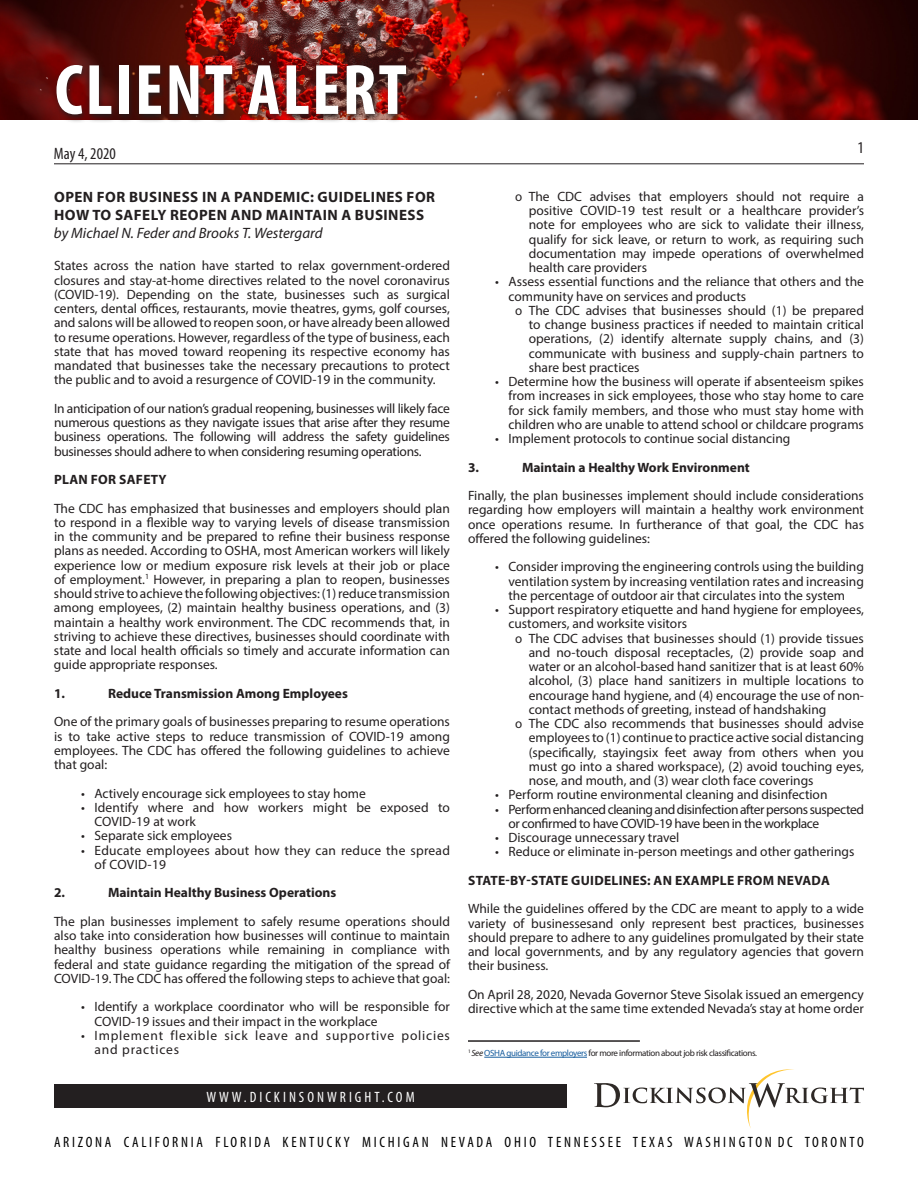
<style>
.page{position:relative;width:918px;height:1188px;background:#fff}
.page>*{position:absolute;margin:0;border:0;box-sizing:border-box;transform-origin:0 0}
.t1{font:700 condensed 72px "Myriad Pro";letter-spacing:.03em;color:#fff}
.t2{font:condensed 16.5px "Myriad Pro";color:#231f20}
.t3{font:condensed 15px "Myriad Pro";letter-spacing:.18em;color:#000}
.t4{font:700 15px/18px "Myriad Pro";letter-spacing:.03em;color:#231f20}
.t5{font:italic 15px "Myriad Pro";color:#231f20}
.t6{font:condensed 15px "Myriad Pro";letter-spacing:.2em;color:#fff}
.t7{font:13.5px/14.2px "Myriad Pro";color:#231f20;text-align:justify}
.t8{font:13.5px/14.2px "Myriad Pro";letter-spacing:-.03em;color:#231f20}
.t9{font:700 13.5px "Myriad Pro";color:#231f20}
.t10{font:13.5px/14.2px "Myriad Pro";letter-spacing:.06em;color:#231f20}
.t11{font:700 13.5px "Myriad Pro";letter-spacing:.02em;color:#231f20}
.t12{font:13.5px/14.2px "Myriad Pro";letter-spacing:.02em;color:#231f20}
.t13{font:9px "Myriad Pro";letter-spacing:-.04em;color:#231f20}
.s1{font-style:italic}
.s2{color:#175d9e}
</style>
<div class="page">
<div style="left:54px;top:1084px;width:513px;height:24px;background:#231f20"></div>
<svg style="left:594px;top:1069px;width:270px;height:59px"></svg>
<hr style="left:54px;top:163px;width:810px;height:1px;background:#231f20">
<img style="left:0;top:0;width:918px;height:120px">
<img style="left:52px;top:61px;width:362px;height:61px">
<hr style="left:484px;top:1057px;width:103px;height:1px;background:#175d9e">
<hr style="left:468px;top:1040px;width:172px;height:2px;background:#231f20">
<p class="t1" style="left:55px;top:45px;width:354px">CLIENT ALERT</p>
<p class="t2" style="left:54px;top:144px;width:63px">May 4, 2020</p>
<p class="t4" style="left:54px;top:188px;width:382px">OPEN FOR BUSINESS IN A PANDEMIC: GUIDELINES FOR<br>HOW TO SAFELY REOPEN AND MAINTAIN A BUSINESS</p>
<p class="t5" style="left:54px;top:224px;width:270px">by Michael N. Feder and Brooks T. Westergard</p>
<p class="t7" style="left:54px;top:258px;width:398px">States across the nation have started to relax government-ordered closures and stay-at-home directives related to the novel coronavirus (COVID-19). Depending on the state, businesses such as surgical centers, dental offices, restaurants, movie theatres, gyms, golf courses, and salons will be allowed to reopen soon, or have already been allowed to resume operations. However, regardless of the type of business, each state that has moved toward reopening its respective economy has mandated that businesses take the necessary precautions to protect the public and to avoid a resurgence of COVID-19 in the community.</p>
<p class="t7" style="left:54px;top:401px;width:398px">In anticipation of our nation’s gradual reopening, businesses will likely face numerous questions as they navigate issues that arise after they resume business operations. The following will address the safety guidelines businesses should adhere to when considering resuming operations.</p>
<p class="t11" style="left:54px;top:471px;width:114px">PLAN FOR SAFETY</p>
<p class="t7" style="left:54px;top:501px;width:398px">The CDC has emphasized that businesses and employers should plan to respond in a flexible way to varying levels of disease transmission in the community and be prepared to refine their business response plans as needed. According to OSHA, most American workers will likely experience low or medium exposure risk levels at their job or place of employment.<sup>1</sup> However, in preparing a plan to reopen, businesses should strive to achieve the following objectives: (1) reduce transmission among employees, (2) maintain healthy business operations, and (3) maintain a healthy work environment. The CDC recommends that, in striving to achieve these directives, businesses should coordinate with state and local health officials so timely and accurate information can guide appropriate responses.</p>
<p class="t9" style="left:54px;top:684px;width:13px">1.</p>
<p class="t9" style="left:108px;top:684px;width:241px">Reduce Transmission Among Employees</p>
<p class="t7" style="left:54px;top:714px;width:398px">One of the primary goals of businesses preparing to resume operations is to take active steps to reduce transmission of COVID-19 among employees. The CDC has offered the following guidelines to achieve that goal:</p>
<p class="t7" style="left:81px;top:786px;width:287px">• Actively encourage sick employees to stay home</p>
<p class="t7" style="left:94px;top:800px;width:357px;text-indent:-14px">• Identify where and how workers might be exposed to<br>COVID-19 at work</p>
<p class="t7" style="left:81px;top:828px;width:153px">• Separate sick employees</p>
<p class="t12" style="left:94px;top:843px;width:357px;text-indent:-14px">• Educate employees about how they can reduce the spread of COVID-19</p>
<p class="t9" style="left:54px;top:884px;width:13px">2.</p>
<p class="t9" style="left:108px;top:884px;width:230px">Maintain Healthy Business Operations</p>
<p class="t7" style="left:54px;top:914px;width:398px">The plan businesses implement to safely resume operations should also take into consideration how businesses will continue to maintain healthy business operations while remaining in compliance with federal and state guidance regarding the mitigation of the spread of COVID-19. The CDC has offered the following steps to achieve that goal:</p>
<p class="t7" style="left:94px;top:999px;width:357px;text-indent:-14px">• Identify a workplace coordinator who will be responsible for<br>COVID-19 issues and their impact in the workplace</p>
<p class="t10" style="left:94px;top:1028px;width:357px;text-indent:-14px">• Implement flexible sick leave and supportive policies and practices</p>
<p class="t2" style="left:858px;top:138px;width:8px">1</p>
<p class="t7" style="left:529px;top:189px;width:337px;text-indent:-14px">Ĕ The CDC advises that employers should not require a positive COVID-19 test result or a healthcare provider’s note for employees who are sick to validate their illness, qualify for sick leave, or return to work, as requiring such documentation may impede operations of overwhelmed health care providers</p>
<p class="t7" style="left:508px;top:275px;width:357px;text-indent:-14px">• Assess essential functions and the reliance that others and the community have on services and products</p>
<p class="t7" style="left:529px;top:303px;width:337px;text-indent:-14px">Ĕ The CDC advises that businesses should (1) be prepared to change business practices if needed to maintain critical operations, (2) identify alternate supply chains, and (3) communicate with business and supply-chain partners to share best practices</p>
<p class="t7" style="left:508px;top:374px;width:357px;text-indent:-14px">• Determine how the business will operate if absenteeism spikes from increases in sick employees, those who stay home to care for sick family members, and those who must stay home with children who are unable to attend school or childcare programs</p>
<p class="t7" style="left:495px;top:431px;width:297px">• Implement protocols to continue social distancing</p>
<p class="t9" style="left:468px;top:458px;width:13px">3.</p>
<p class="t9" style="left:522px;top:458px;width:229px">Maintain a Healthy Work Environment</p>
<p class="t7" style="left:468px;top:488px;width:398px">Finally, the plan businesses implement should include considerations regarding how employers will maintain a healthy work environment once operations resume. In furtherance of that goal, the CDC has offered the following guidelines:</p>
<p class="t7" style="left:508px;top:560px;width:357px;text-indent:-14px">• Consider improving the engineering controls using the building ventilation system by increasing ventilation rates and increasing the percentage of outdoor air that circulates into the system</p>
<p class="t7" style="left:508px;top:602px;width:357px;text-indent:-14px">• Support respiratory etiquette and hand hygiene for employees, customers, and worksite visitors</p>
<p class="t7" style="left:529px;top:631px;width:337px;text-indent:-14px">Ĕ The CDC advises that businesses should (1) provide tissues and no-touch disposal receptacles, (2) provide soap and water or an alcohol-based hand sanitizer that is at least 60% alcohol, (3) place hand sanitizers in multiple locations to encourage hand hygiene, and (4) encourage the use of non&shy;contact methods of greeting, instead of handshaking</p>
<p class="t7" style="left:529px;top:716px;width:337px;text-indent:-14px">Ĕ The CDC also recommends that businesses should advise employees to (1) continue to practice active social distancing (specifically, stayingsix feet away from others when you must go into a shared workspace), (2) avoid touching eyes, nose, and mouth, and (3) wear cloth face coverings</p>
<p class="t7" style="left:495px;top:788px;width:334px">• Perform routine environmental cleaning and disinfection</p>
<p class="t8" style="left:508px;top:802px;width:357px;text-indent:-14px">• Perform enhanced cleaning and disinfection after persons suspected or confirmed to have COVID-19 have been in the workplace</p>
<p class="t7" style="left:495px;top:830px;width:186px">• Discourage unnecessary travel</p>
<p class="t7" style="left:495px;top:845px;width:361px">• Reduce or eliminate in-person meetings and other gatherings</p>
<p class="t11" style="left:468px;top:872px;width:363px">STATE-BY-STATE GUIDELINES: AN EXAMPLE FROM NEVADA</p>
<p class="t7" style="left:468px;top:902px;width:398px">While the guidelines offered by the CDC are meant to apply to a wide variety of businessesand only represent best practices, businesses should prepare to adhere to any guidelines promulgated by their state and local governments, and by any regulatory agencies that govern their business.</p>
<p class="t7" style="left:468px;top:987px;width:397px">On April 28, 2020, Nevada Governor Steve Sisolak issued an emergency directive which at the same time extended Nevada’s stay at home order</p>
<p class="t13" style="left:468px;top:1048px;width:291px"><sup>1</sup> <span class="s1">See</span> <span class="s2">OSHA guidance for employers</span> for more information about job risk classifications.</p>
<p class="t6" style="left:206px;top:1088px;width:210px">WWW.DICKINSONWRIGHT.COM</p>
<p class="t3" style="left:54px;top:1133px;width:811px">ARIZONA CALIFORNIA FLORIDA KENTUCKY MICHIGAN NEVADA OHIO TENNESSEE TEXAS WASHINGTON DC TORONTO</p>
</div>
